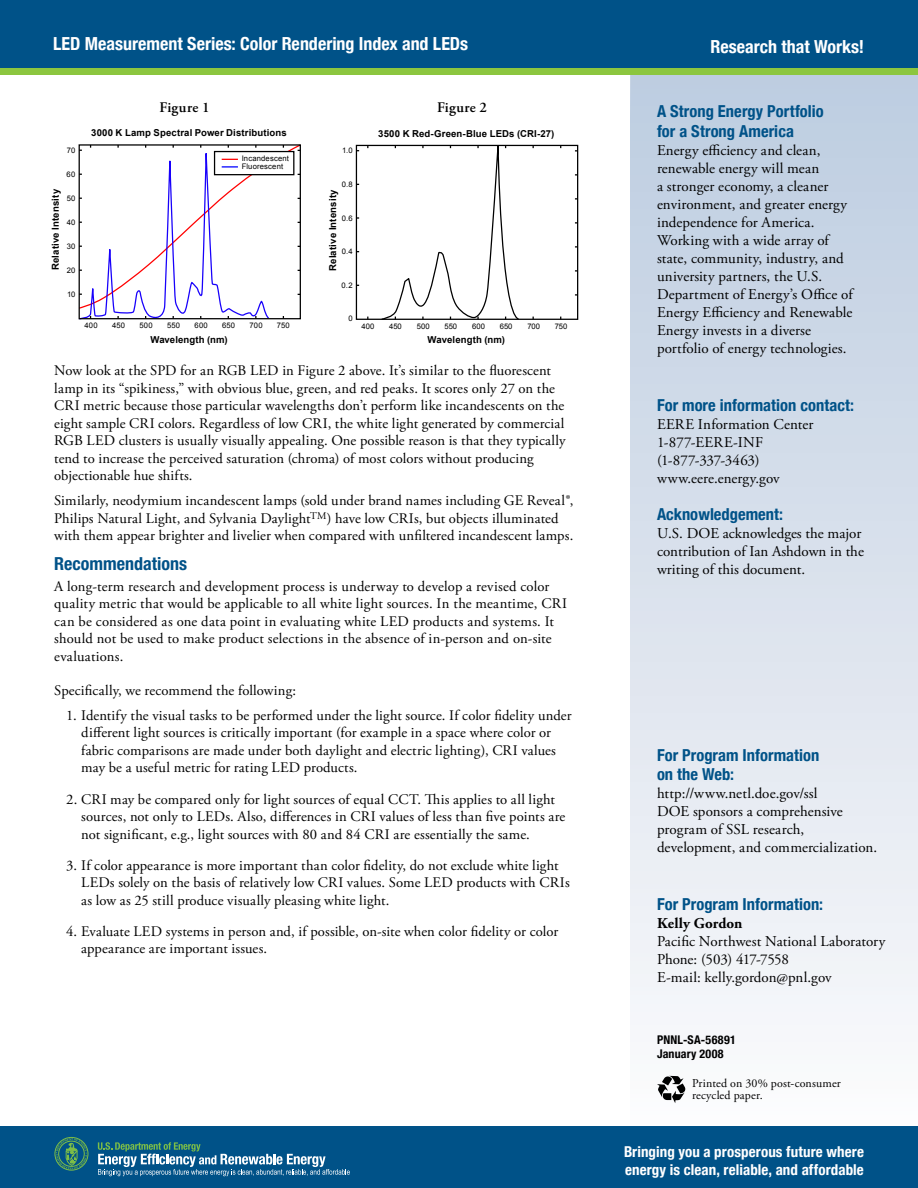
<style>
.page{position:relative;width:918px;height:1188px;background:#fff}
.page>*{position:absolute;margin:0;border:0;box-sizing:border-box;transform-origin:0 0}
.t1{font:700 condensed 18px "Helvetica Neue";color:#fff}
.t2{font:700 condensed 18px "Helvetica Neue LT Std";color:#005288}
.t3{font:700 condensed 16.5px/19.8px "Helvetica Neue";color:#005288}
.t4{font:15px/18px "Adobe Garamond Pro";color:#000}
.t5{font:700 condensed 15px/18px "Helvetica Neue";letter-spacing:.005em;color:#fff}
.t6{font:14.7px/17.5px "Adobe Garamond Pro";letter-spacing:.01em;color:#000}
.t7{font:600 14.7px "Adobe Garamond Pro";letter-spacing:.02em;color:#000}
.t8{font:12px/12px "Adobe Garamond Pro";letter-spacing:.015em;color:#000}
.t9{font:700 condensed 12px/14.4px "Helvetica Neue";letter-spacing:.02em;color:#000}
.t10{font:700 9.6px "Arial";letter-spacing:.015em;color:#000}
.t11{font:7.65px "Arial";letter-spacing:.02em;color:#000}
.s1{font-weight:700}
</style>
<div class="page">
<svg style="left:630px;top:74px;width:288px;height:1053px"></svg>
<div style="left:0;top:63px;width:918px;height:11px;background:#8cc63f"></div>
<div style="left:0;top:0;width:918px;height:68px;background:#005288"></div>
<div style="left:0;top:1127px;width:918px;height:61px;background:#005288"></div>
<svg style="left:657px;top:1076px;width:28px;height:27px"></svg>
<svg style="left:54px;top:1137px;width:296px;height:39px"></svg>
<svg style="left:78px;top:144px;width:223px;height:176px"></svg>
<div style="left:356px;top:145px;width:222px;height:175px;border:1px solid #000"></div>
<svg style="left:381px;top:144px;width:139px;height:176px"></svg>
<p class="t1" style="left:53px;top:33px;width:416px">LED Measurement Series: Color Rendering Index and LEDs</p>
<p class="t1" style="left:711px;top:36px;width:155px">Research that Works!</p>
<p class="t7" style="left:160px;top:99px;width:51px">Figure 1</p>
<p class="t7" style="left:437px;top:99px;width:51px">Figure 2</p>
<p class="t11" style="left:67px;top:146px;width:10px">70</p>
<p class="t11" style="left:67px;top:170px;width:10px">60</p>
<p class="t11" style="left:67px;top:194px;width:10px">50</p>
<p class="t11" style="left:67px;top:218px;width:10px">40</p>
<p class="t11" style="left:67px;top:242px;width:10px">30</p>
<p class="t11" style="left:67px;top:266px;width:10px">20</p>
<p class="t11" style="left:67px;top:290px;width:10px">10</p>
<p class="t10" style="left:50px;top:270px;width:83px;rotate:-90deg">Relative Intensity</p>
<p class="t10" style="left:91px;top:128px;width:197px">3000 K Lamp Spectral Power Distributions</p>
<p class="t11" style="left:242px;top:154px;width:49px">Incandescent</p>
<p class="t11" style="left:242px;top:162px;width:43px">Fluorescent</p>
<p class="t11" style="left:85px;top:321px;width:15px">400</p>
<p class="t11" style="left:112px;top:321px;width:15px">450</p>
<p class="t11" style="left:139px;top:321px;width:15px">500</p>
<p class="t11" style="left:167px;top:321px;width:15px">550</p>
<p class="t11" style="left:195px;top:321px;width:15px">600</p>
<p class="t11" style="left:222px;top:321px;width:15px">650</p>
<p class="t11" style="left:250px;top:321px;width:15px">700</p>
<p class="t11" style="left:277px;top:321px;width:14px">750</p>
<p class="t10" style="left:150px;top:334px;width:79px">Wavelength (nm)</p>
<p class="t11" style="left:342px;top:146px;width:12px">1.0</p>
<p class="t11" style="left:342px;top:180px;width:12px">0.8</p>
<p class="t11" style="left:342px;top:214px;width:12px">0.6</p>
<p class="t11" style="left:342px;top:247px;width:12px">0.4</p>
<p class="t11" style="left:342px;top:281px;width:13px">0.2</p>
<p class="t11" style="left:348px;top:314px;width:6px">0</p>
<p class="t10" style="left:327px;top:271px;width:83px;rotate:-90deg">Relative Intensity</p>
<p class="t10" style="left:378px;top:128px;width:178px">3500 K Red-Green-Blue LEDs (CRI-27)</p>
<p class="t11" style="left:361px;top:322px;width:14px">400</p>
<p class="t11" style="left:389px;top:322px;width:14px">450</p>
<p class="t11" style="left:417px;top:322px;width:14px">500</p>
<p class="t11" style="left:444px;top:322px;width:14px">550</p>
<p class="t11" style="left:472px;top:322px;width:14px">600</p>
<p class="t11" style="left:500px;top:322px;width:14px">650</p>
<p class="t11" style="left:527px;top:322px;width:14px">700</p>
<p class="t11" style="left:555px;top:322px;width:14px">750</p>
<p class="t10" style="left:428px;top:334px;width:79px">Wavelength (nm)</p>
<p class="t6" style="left:54px;top:362px;width:513px">Now look at the SPD for an RGB LED in Figure 2 above. It’s similar to the fluorescent lamp in its “spikiness,” with obvious blue, green, and red peaks. It scores only 27 on the CRI metric because those particular wavelengths don’t perform like incandescents on the eight sample CRI colors. Regardless of low CRI, the white light generated by commercial RGB LED clusters is usually visually appealing. One possible reason is that they typically tend to increase the perceived saturation (chroma) of most colors without producing objectionable hue shifts.</p>
<p class="t6" style="left:54px;top:492px;width:521px">Similarly, neodymium incandescent lamps (sold under brand names including GE Reveal®,<br>Philips Natural Light, and Sylvania Daylight<sup>TM</sup>) have low CRIs, but objects illuminated with them appear brighter and livelier when compared with unfiltered incandescent lamps.</p>
<p class="t2" style="left:54px;top:552px;width:134px">Recommendations</p>
<p class="t6" style="left:54px;top:578px;width:514px">A long-term research and development process is underway to develop a revised color quality metric that would be applicable to all white light sources. In the meantime, CRI can be considered as one data point in evaluating white LED products and systems. It should not be used to make product selections in the absence of in-person and on-site evaluations.</p>
<p class="t6" style="left:54px;top:682px;width:243px">Specifically, we recommend the following:</p>
<p class="t6" style="left:81px;top:707px;width:492px;text-indent:-15px">1. Identify the visual tasks to be performed under the light source. If color fidelity under different light sources is critically important (for example in a space where color or fabric comparisons are made under both daylight and electric lighting), CRI values may be a useful metric for rating LED products.</p>
<p class="t6" style="left:81px;top:791px;width:486px;text-indent:-15px">2. CRI may be compared only for light sources of equal CCT. This applies to all light sources, not only to LEDs. Also, differences in CRI values of less than five points are not significant, e.g., light sources with 80 and 84 CRI are essentially the same.</p>
<p class="t6" style="left:81px;top:857px;width:490px;text-indent:-15px">3. If color appearance is more important than color fidelity, do not exclude white light<br>LEDs solely on the basis of relatively low CRI values. Some LED products with CRIs as low as 25 still produce visually pleasing white light.</p>
<p class="t6" style="left:81px;top:923px;width:478px;text-indent:-15px">4. Evaluate LED systems in person and, if possible, on-site when color fidelity or color appearance are important issues.</p>
<p class="t3" style="left:657px;top:101px;width:168px">A Strong Energy Portfolio for a Strong America</p>
<p class="t4" style="left:657px;top:142px;width:197px">Energy efficiency and clean, renewable energy will mean<br>a stronger economy, a cleaner environment, and greater energy independence for America.<br>Working with a wide array of state, community, industry, and university partners, the U.S.<br>Department of Energy’s Office of<br>Energy Efficiency and Renewable<br>Energy invests in a diverse portfolio of energy technologies.</p>
<p class="t3" style="left:657px;top:395px;width:199px">For more information contact:</p>
<p class="t4" style="left:657px;top:415px;width:158px">EERE Information Center<br>1-877-EERE-INF (1-877-337-3463) www.eere.energy.gov</p>
<p class="t3" style="left:657px;top:504px;width:127px">Acknowledgement:</p>
<p class="t4" style="left:657px;top:525px;width:208px">U.S. DOE acknowledges the major contribution of Ian Ashdown in the writing of this document.</p>
<p class="t3" style="left:657px;top:745px;width:164px">For Program Information on the Web:</p>
<p class="t4" style="left:657px;top:785px;width:222px">http://www.netl.doe.gov/ssl<br>DOE sponsors a comprehensive program of SSL research, development, and commercialization.</p>
<p class="t3" style="left:657px;top:894px;width:168px">For Program Information:</p>
<p class="t4" style="left:657px;top:915px;width:230px"><span class="s1">Kelly Gordon<br></span>Pacific Northwest National Laboratory<br>Phone: (503) 417-7558<br>E-mail: kelly.gordon@pnl.gov</p>
<p class="t9" style="left:657px;top:1032px;width:80px">PNNL-SA-56891<br>January 2008</p>
<p class="t8" style="left:692px;top:1078px;width:150px">Printed on 30% post-consumer recycled paper.</p>
<p class="t5" style="left:624px;top:1143px;width:241px">Bringing you a prosperous future where energy is clean, reliable, and affordable</p>
</div>
